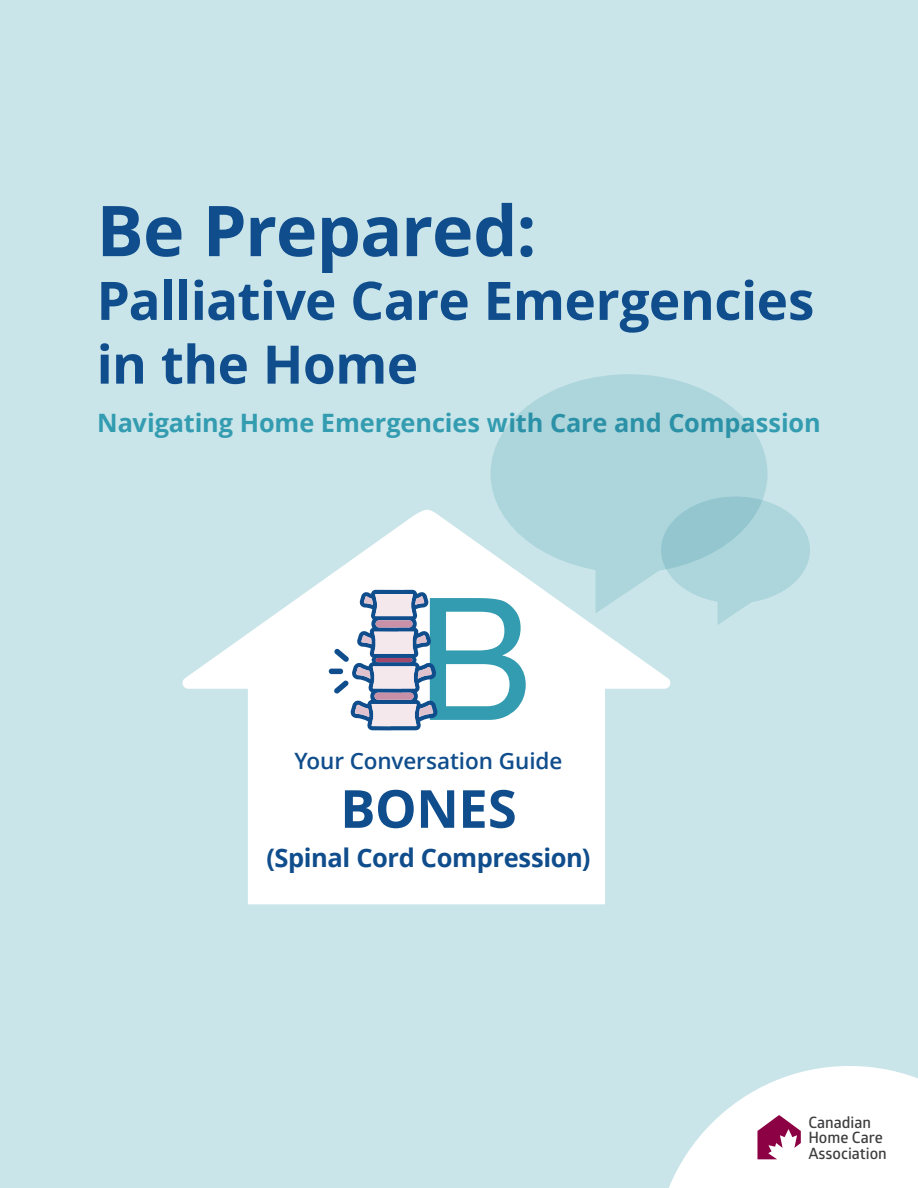
<style>
.page{position:relative;width:918px;height:1188px;background:#c9e5e9}
.page>*{position:absolute;margin:0;border:0;box-sizing:border-box;transform-origin:0 0}
.t1{font:700 70.05px "Open Sans";letter-spacing:-.015em;color:#0f4d8c}
.t2{font:700 53.1px/63.8px "Open Sans";letter-spacing:-.01em;color:#0f4d8c}
.t3{font:700 52.5px "Open Sans";letter-spacing:-.01em;color:#0f4d8c}
.t4{font:700 25.5px "Open Sans";letter-spacing:-.015em;color:#0f4d8c}
.t5{font:700 25.35px "Open Sans";letter-spacing:-.005em;color:#339cb0}
.t6{font:600 22.5px "Open Sans";letter-spacing:-.005em;color:#0f4d8c}
.t7{font:600 15.6px/15.5px "Glober";color:#3d3c3e}
</style>
<div class="page">
<svg style="left:669px;top:1066px;width:249px;height:122px"></svg>
<div style="left:491px;top:374px;width:277px;height:199px;background:#acd5dc;border-radius:50%"></div>
<svg style="left:661px;top:497px;width:149px;height:106px;background:#a3cfd7"></svg>
<svg style="left:718px;top:592px;width:49px;height:33px"></svg>
<svg style="left:182px;top:508px;width:491px;height:396px;fill:#fff"></svg>
<div style="left:329px;top:669px;width:14px;height:5px;background:#0f4d8c;border-radius:3px"></div>
<svg style="left:334px;top:590px;width:192px;height:140px;background:#aec9d8"></svg>
<p class="t1" style="left:97px;top:181px;width:441px">Be Prepared:</p>
<p class="t2" style="left:97px;top:267px;width:719px">Palliative Care Emergencies in the Home</p>
<p class="t5" style="left:97px;top:405px;width:725px">Navigating Home Emergencies with Care and Compassion</p>
<p class="t6" style="left:295px;top:746px;width:269px">Your Conversation Guide</p>
<p class="t3" style="left:340px;top:772px;width:178px">BONES</p>
<p class="t4" style="left:267px;top:840px;width:325px">(Spinal Cord Compression)</p>
<p class="t7" style="left:808px;top:1114px;width:80px">Canadian<br>Home Care<br>Association</p>
</div>
